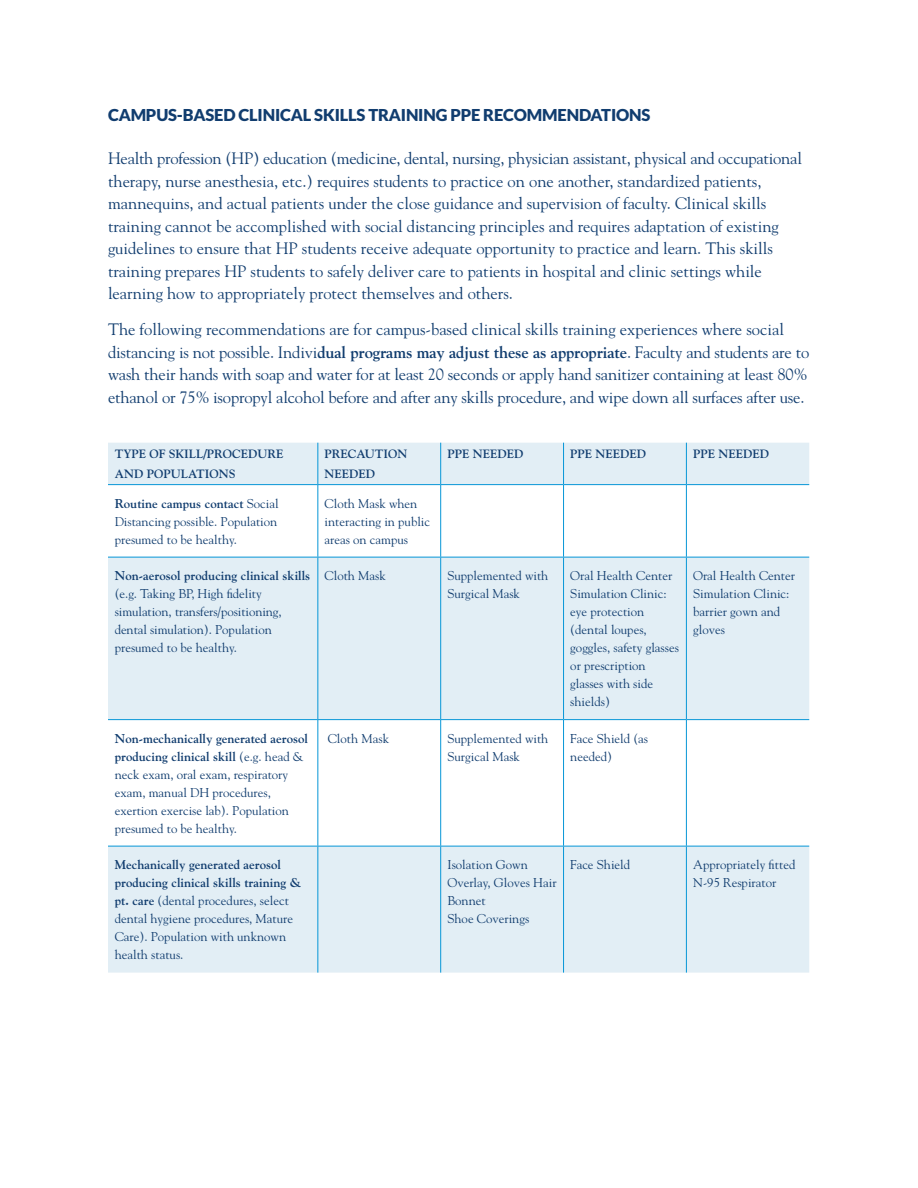
<style>
.page{position:relative;width:918px;height:1188px;background:#fff}
.page>*{position:absolute;margin:0;border:0;box-sizing:border-box;transform-origin:0 0}
.text{font:16.5px/22.5px "Goudy Std";color:#113d6f}
.titke_2{font:900 16.5px "Lato";letter-spacing:-.01em;color:#113d6f}
.text-2{font:12.75px/18px "Goudy Std";color:#113d6f}
.text-3{font:700 12px/19.5px "Goudy Std";color:#113d6f}
.s1{font-weight:700}
</style>
<div class="page">
<svg style="left:108px;top:443px;width:701px;height:530px;fill:#e2eef5"></svg>
<hr style="left:317px;top:443px;width:1px;height:41px;background:#0696d7">
<hr style="left:440px;top:443px;width:1px;height:41px;background:#0696d7">
<hr style="left:563px;top:443px;width:1px;height:41px;background:#0696d7">
<hr style="left:686px;top:443px;width:1px;height:41px;background:#0696d7">
<hr style="left:108px;top:484px;width:210px;height:1px;background:#0696d7">
<hr style="left:318px;top:484px;width:123px;height:1px;background:#0696d7">
<hr style="left:317px;top:485px;width:1px;height:72px;background:#0696d7">
<hr style="left:441px;top:484px;width:123px;height:1px;background:#0696d7">
<hr style="left:440px;top:485px;width:1px;height:72px;background:#0696d7">
<hr style="left:564px;top:484px;width:122px;height:1px;background:#0696d7">
<hr style="left:563px;top:485px;width:1px;height:72px;background:#0696d7">
<hr style="left:686px;top:484px;width:123px;height:1px;background:#0696d7">
<hr style="left:686px;top:485px;width:1px;height:72px;background:#0696d7">
<hr style="left:108px;top:557px;width:210px;height:1px;background:#0696d7">
<hr style="left:318px;top:557px;width:123px;height:1px;background:#0696d7">
<hr style="left:317px;top:557px;width:1px;height:162px;background:#0696d7">
<hr style="left:441px;top:557px;width:123px;height:1px;background:#0696d7">
<hr style="left:440px;top:557px;width:1px;height:162px;background:#0696d7">
<hr style="left:564px;top:557px;width:122px;height:1px;background:#0696d7">
<hr style="left:563px;top:557px;width:1px;height:162px;background:#0696d7">
<hr style="left:686px;top:557px;width:123px;height:1px;background:#0696d7">
<hr style="left:686px;top:557px;width:1px;height:162px;background:#0696d7">
<hr style="left:108px;top:719px;width:210px;height:1px;background:#0696d7">
<hr style="left:318px;top:719px;width:123px;height:1px;background:#0696d7">
<hr style="left:317px;top:720px;width:1px;height:126px;background:#0696d7">
<hr style="left:441px;top:719px;width:123px;height:1px;background:#0696d7">
<hr style="left:440px;top:720px;width:1px;height:126px;background:#0696d7">
<hr style="left:564px;top:719px;width:122px;height:1px;background:#0696d7">
<hr style="left:563px;top:720px;width:1px;height:126px;background:#0696d7">
<hr style="left:686px;top:719px;width:123px;height:1px;background:#0696d7">
<hr style="left:686px;top:720px;width:1px;height:126px;background:#0696d7">
<hr style="left:108px;top:846px;width:210px;height:1px;background:#0696d7">
<hr style="left:318px;top:846px;width:123px;height:1px;background:#0696d7">
<hr style="left:317px;top:846px;width:1px;height:127px;background:#0696d7">
<hr style="left:441px;top:846px;width:123px;height:1px;background:#0696d7">
<hr style="left:440px;top:846px;width:1px;height:127px;background:#0696d7">
<hr style="left:564px;top:846px;width:122px;height:1px;background:#0696d7">
<hr style="left:563px;top:846px;width:1px;height:127px;background:#0696d7">
<hr style="left:686px;top:846px;width:123px;height:1px;background:#0696d7">
<hr style="left:686px;top:846px;width:1px;height:127px;background:#0696d7">
<p class="titke_2" style="left:108px;top:106px;width:544px">CAMPUS-BASED CLINICAL SKILLS TRAINING PPE RECOMMENDATIONS</p>
<p class="text" style="left:108px;top:147px;width:695px">Health profession (HP) education (medicine, dental, nursing, physician assistant, physical and occupational therapy, nurse anesthesia, etc.) requires students to practice on one another, standardized patients, mannequins, and actual patients under the close guidance and supervision of faculty. Clinical skills training cannot be accomplished with social distancing principles and requires adaptation of existing guidelines to ensure that HP students receive adequate opportunity to practice and learn. This skills training prepares HP students to safely deliver care to patients in hospital and clinic settings while learning how to appropriately protect themselves and others.</p>
<p class="text" style="left:108px;top:318px;width:703px">The following recommendations are for campus-based clinical skills training experiences where social distancing is not possible. Indivi<span class="s1">dual programs may adjust these as appropriate</span>. Faculty and students are to wash their hands with soap and water for at least 20 seconds or apply hand sanitizer containing at least 80% ethanol or 75% isopropyl alcohol before and after any skills procedure, and wipe down all surfaces after use.</p>
<p class="text-3" style="left:115px;top:444px;width:170px">TYPE OF SKILL/PROCEDURE<br>AND POPULATIONS</p>
<p class="text-3" style="left:325px;top:444px;width:84px">PRECAUTION<br>NEEDED</p>
<p class="text-3" style="left:447px;top:444px;width:77px">PPE NEEDED</p>
<p class="text-3" style="left:570px;top:444px;width:77px">PPE NEEDED</p>
<p class="text-3" style="left:693px;top:444px;width:77px">PPE NEEDED</p>
<p class="text-2" style="left:115px;top:494px;width:165px;text-align:justify"><span class="s1">Routine campus contact</span> Social Distancing possible. Population presumed to be healthy.</p>
<p class="text-2" style="left:325px;top:494px;width:107px">Cloth Mask when interacting in public areas on campus</p>
<p class="text-2" style="left:115px;top:567px;width:197px"><span class="s1">Non-aerosol producing clinical skills </span>(e.g. Taking BP, High fidelity simulation, transfers/positioning, dental simulation). Population presumed to be healthy.</p>
<p class="text-2" style="left:325px;top:567px;width:63px">Cloth Mask</p>
<p class="text-2" style="left:447px;top:567px;width:102px">Supplemented with<br>Surgical Mask</p>
<p class="text-2" style="left:570px;top:567px;width:110px">Oral Health Center<br>Simulation Clinic: eye protection (dental loupes, goggles, safety glasses or prescription glasses with side shields)</p>
<p class="text-2" style="left:693px;top:567px;width:103px">Oral Health Center<br>Simulation Clinic: barrier gown and gloves</p>
<p class="text-2" style="left:115px;top:729px;width:195px"><span class="s1">Non-mechanically generated aerosol producing clinical skill</span> (e.g. head &amp; neck exam, oral exam, respiratory exam, manual DH procedures, exertion exercise lab). Population presumed to be healthy.</p>
<p class="text-2" style="left:328px;top:729px;width:63px">Cloth Mask</p>
<p class="text-2" style="left:447px;top:729px;width:102px">Supplemented with<br>Surgical Mask</p>
<p class="text-2" style="left:570px;top:729px;width:79px">Face Shield (as needed)</p>
<p class="text-2" style="left:115px;top:856px;width:188px"><span class="s1">Mechanically generated aerosol producing clinical skills training &amp; pt. care</span> (dental procedures, select dental hygiene procedures, Mature<br>Care). Population with unknown health status.</p>
<p class="text-2" style="left:447px;top:856px;width:111px">Isolation Gown<br>Overlay, Gloves Hair<br>Bonnet<br>Shoe Coverings</p>
<p class="text-2" style="left:570px;top:856px;width:61px">Face Shield</p>
<p class="text-2" style="left:693px;top:856px;width:104px">Appropriately fitted<br>N-95 Respirator</p>
</div>
